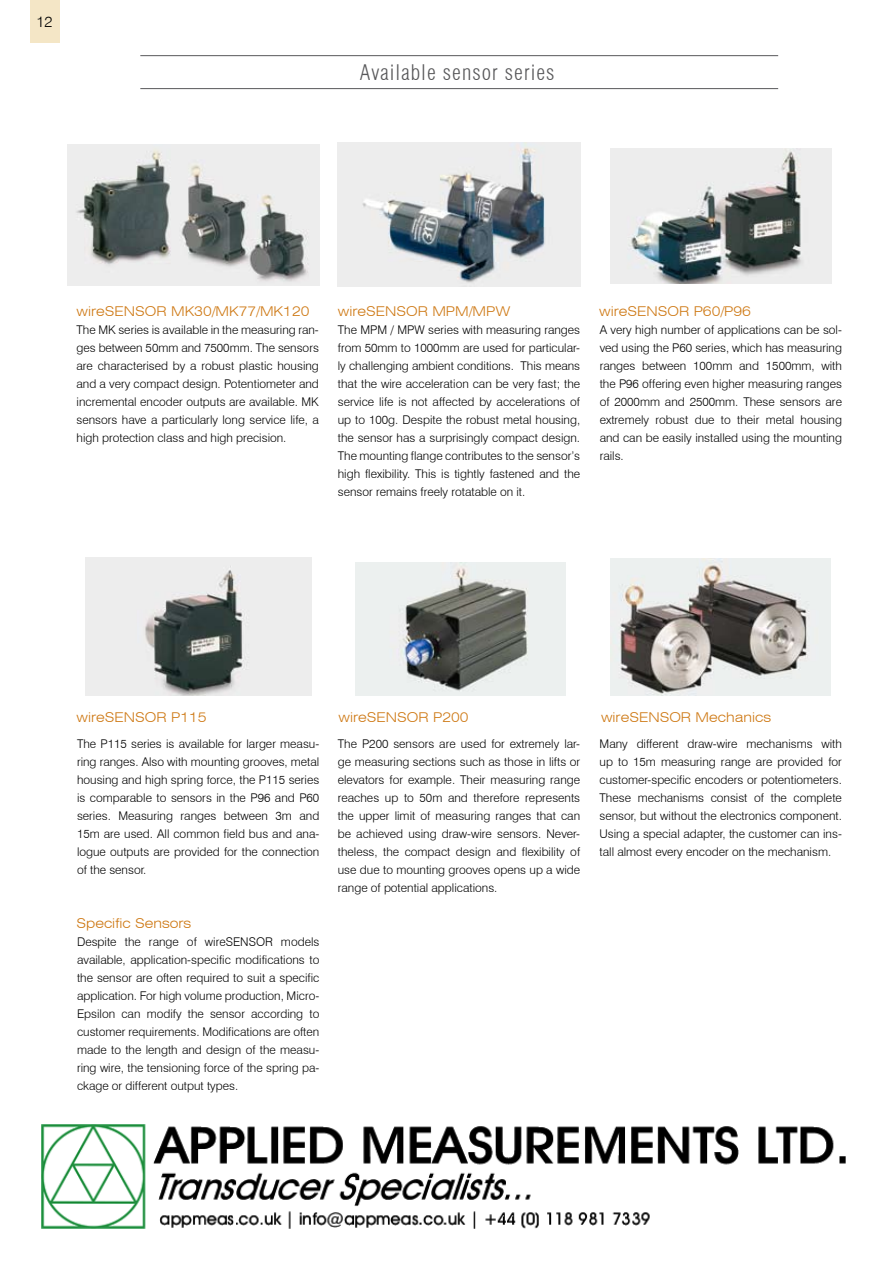
<style>
.page{position:relative;width:893px;height:1263px;background:#fff}
.page>*{position:absolute;margin:0;border:0;box-sizing:border-box;transform-origin:0 0}
.t1{font:300 condensed 21px "Swiss 721 BT";letter-spacing:.05em;color:#58585a}
.t2{font:300 15px "Swiss 721 BT";color:#000}
.t3{font:300 expanded 13.5px "Swiss 721 BT";color:#ce7813}
.t4{font:300 12px/18px "Swiss 721 BT";color:#000;text-align:justify}
</style>
<div class="page">
<div style="left:30px;top:0;width:29px;height:43px;background:#f4e6c6"></div>
<img style="left:85px;top:557px;width:227px;height:138px">
<img style="left:611px;top:149px;width:221px;height:135px">
<img style="left:338px;top:142px;width:243px;height:144px">
<img style="left:68px;top:145px;width:251px;height:141px">
<img style="left:355px;top:562px;width:211px;height:133px">
<img style="left:611px;top:558px;width:220px;height:137px">
<hr style="left:140px;top:55px;width:638px;height:1px;background:#58585a">
<hr style="left:140px;top:88px;width:638px;height:1px;background:#58585a">
<img style="left:41px;top:1124px;width:805px;height:105px">
<p class="t2" style="left:37px;top:13px;width:17px">12</p>
<h1 class="t1" style="left:360px;top:60px;width:196px">Available sensor series</h1>
<p class="t3" style="left:77px;top:304px;width:234px">wireSENSOR MK30/MK77/MK120</p>
<p class="t3" style="left:338px;top:303px;width:174px">wireSENSOR MPM/MPW</p>
<p class="t3" style="left:599px;top:303px;width:153px">wireSENSOR P60/P96</p>
<p class="t4" style="left:77px;top:320px;width:244px">The MK series is available in the measuring ran&shy;ges between 50mm and 7500mm. The sensors are characterised by a robust plastic housing and a very compact design. Potentiometer and incremental encoder outputs are available. MK sensors have a particularly long service life, a high protection class and high precision.</p>
<p class="t4" style="left:338px;top:320px;width:244px">The MPM / MPW series with measuring ranges from 50mm to 1000mm are used for particular&shy;ly challenging ambient conditions. This means that the wire acceleration can be very fast; the service life is not affected by accelerations of up to 100g. Despite the robust metal housing, the sensor has a surprisingly compact design.<br>The mounting flange contributes to the sensor’s high flexibility. This is tightly fastened and the sensor remains freely rotatable on it.</p>
<p class="t4" style="left:600px;top:320px;width:244px">A very high number of applications can be sol&shy;ved using the P60 series, which has measuring ranges between 100mm and 1500mm, with the P96 offering even higher measuring ranges of 2000mm and 2500mm. These sensors are extremely robust due to their metal housing and can be easily installed using the mounting rails.</p>
<p class="t3" style="left:77px;top:709px;width:132px">wireSENSOR P115</p>
<p class="t3" style="left:339px;top:709px;width:132px">wireSENSOR P200</p>
<p class="t3" style="left:601px;top:709px;width:171px">wireSENSOR Mechanics</p>
<p class="t4" style="left:600px;top:734px;width:244px">Many different draw-wire mechanisms with up to 15m measuring range are provided for customer-specific encoders or potentiometers.<br>These mechanisms consist of the complete sensor, but without the electronics component.<br>Using a special adapter, the customer can ins&shy;tall almost every encoder on the mechanism.</p>
<p class="t4" style="left:338px;top:734px;width:244px">The P200 sensors are used for extremely lar&shy;ge measuring sections such as those in lifts or elevators for example. Their measuring range reaches up to 50m and therefore represents the upper limit of measuring ranges that can be achieved using draw-wire sensors. Never&shy;theless, the compact design and flexibility of use due to mounting grooves opens up a wide range of potential applications.</p>
<p class="t4" style="left:77px;top:734px;width:244px">The P115 series is available for larger measu&shy;ring ranges. Also with mounting grooves, metal housing and high spring force, the P115 series is comparable to sensors in the P96 and P60 series. Measuring ranges between 3m and 15m are used. All common field bus and ana&shy;logue outputs are provided for the connection of the sensor.</p>
<p class="t3" style="left:77px;top:915px;width:116px">Specific Sensors</p>
<p class="t4" style="left:77px;top:932px;width:244px">Despite the range of wireSENSOR models available, application-specific modifications to the sensor are often required to suit a specific application. For high volume production, Micro-Epsilon can modify the sensor according to customer requirements. Modifications are often made to the length and design of the measu&shy;ring wire, the tensioning force of the spring pa&shy;ckage or different output types.</p>
</div>
